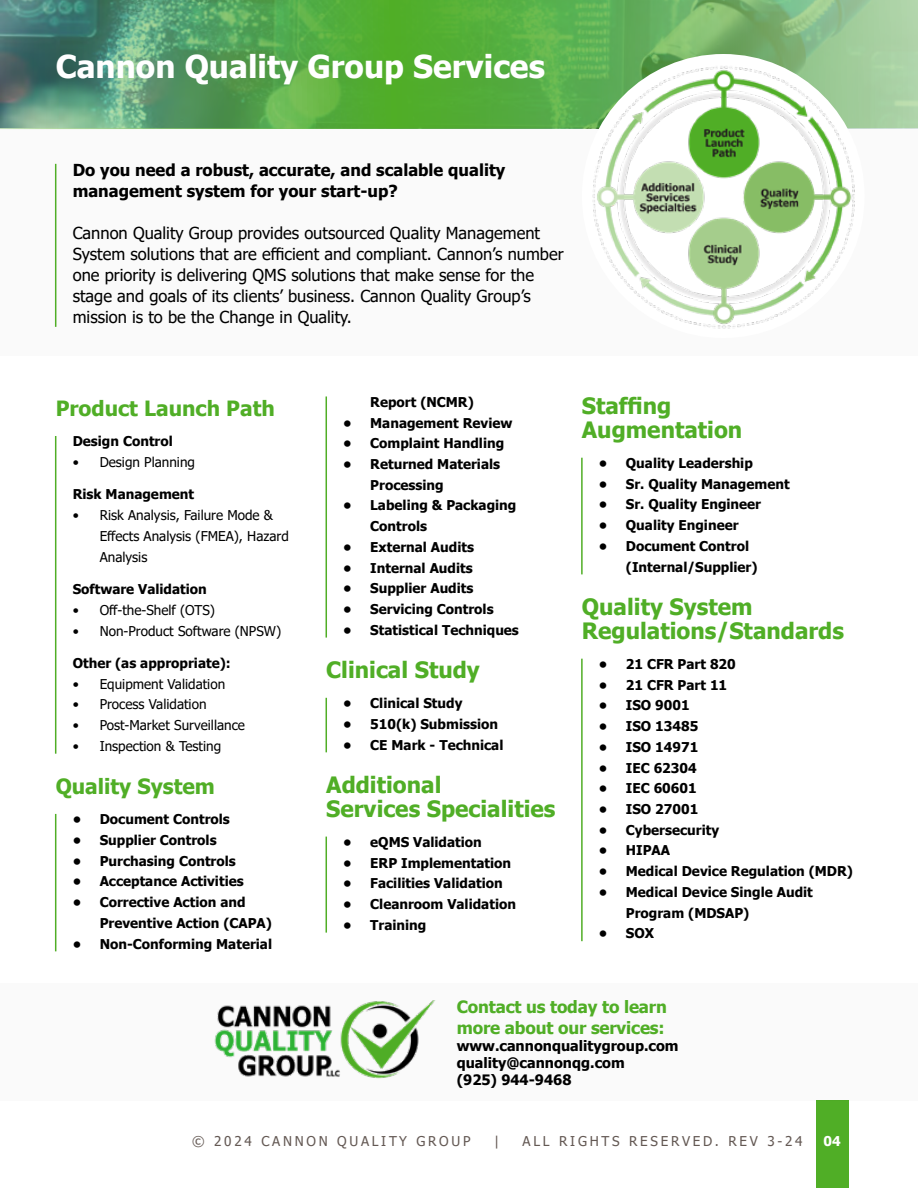
<style>
.page{position:relative;width:918px;height:1188px;background:#fff}
.page>*{position:absolute;margin:0;border:0;box-sizing:border-box;transform-origin:0 0}
.t1{font:700 31.5px "Tahoma";color:#fff}
.t2{font:700 22.5px/24px "Tahoma";color:#50ae26}
.t3{font:700 21px "Tahoma";color:#50ae26}
.t4{font:700 16.95px/20.4px "Tahoma";letter-spacing:-.01em;color:#50ae26}
.t5{font:16.5px/21px "Tahoma";color:#000}
.t6{font:700 16.5px/21px "Tahoma";color:#000}
.t7{font:700 14.4px/17.2px "Tahoma";color:#000}
.t8{font:700 13.5px/20.7px "Tahoma";color:#000}
.t9{font:13.5px/20.7px "Tahoma";color:#000}
.t10{font:13.5px "Tahoma";letter-spacing:.2em;color:#645954}
.t11{font:700 13.5px "Tahoma";color:#fff}
</style>
<div class="page">
<div style="left:816px;top:1100px;width:32px;height:88px;background:#50ae26"></div>
<div style="left:0;top:0;width:918px;height:356px;background:#fafafa"></div>
<hr style="left:55px;top:164px;width:1px;height:163px;background:#50ae26">
<svg style="left:0;top:0;width:918px;height:129px;background:#63a95f"></svg>
<hr style="left:55px;top:436px;width:1px;height:318px;background:#50ae26">
<hr style="left:55px;top:814px;width:1px;height:137px;background:#50ae26">
<hr style="left:326px;top:396px;width:1px;height:242px;background:#50ae26">
<hr style="left:326px;top:698px;width:1px;height:54px;background:#50ae26">
<hr style="left:326px;top:837px;width:1px;height:96px;background:#50ae26">
<div style="left:0;top:983px;width:918px;height:118px;background:#fafafa"></div>
<img style="left:588px;top:57px;width:270px;height:272px">
<hr style="left:581px;top:458px;width:2px;height:116px;background:#50ae26">
<hr style="left:581px;top:659px;width:2px;height:282px;background:#50ae26">
<img style="left:214px;top:1001px;width:221px;height:78px">
<h1 class="t1" style="left:56px;top:45px;width:491px">Cannon Quality Group Services</h1>
<p class="t6" style="left:73px;top:159px;width:434px">Do you need a robust, accurate, and scalable quality management system for your start-up?</p>
<p class="t5" style="left:73px;top:224px;width:493px">Cannon Quality Group provides outsourced Quality Management System solutions that are efficient and compliant. Cannon’s number one priority is delivering QMS solutions that make sense for the stage and goals of its clients’ business. Cannon Quality Group’s mission is to be the Change in Quality.</p>
<h3 class="t3" style="left:56px;top:394px;width:221px">Product Launch Path</h3>
<p class="t8" style="left:73px;top:430px;width:102px">Design Control</p>
<p class="t9" style="left:73px;top:453px;width:124px">• Design Planning</p>
<p class="t8" style="left:73px;top:483px;width:123px">Risk Management</p>
<p class="t9" style="left:100px;top:506px;width:191px;text-indent:-27px">• Risk Analysis, Failure Mode &amp;<br>Effects Analysis (FMEA), Hazard<br>Analysis</p>
<p class="t8" style="left:73px;top:578px;width:136px">Software Validation</p>
<p class="t9" style="left:73px;top:600px;width:144px">• Off-the-Shelf (OTS)</p>
<p class="t9" style="left:73px;top:621px;width:210px">• Non-Product Software (NPSW)</p>
<p class="t8" style="left:73px;top:652px;width:160px">Other (as appropriate):</p>
<p class="t9" style="left:73px;top:674px;width:154px">• Equipment Validation</p>
<p class="t9" style="left:73px;top:695px;width:135px">• Process Validation</p>
<p class="t9" style="left:73px;top:716px;width:174px">• Post-Market Surveillance</p>
<p class="t9" style="left:73px;top:736px;width:150px">• Inspection &amp; Testing</p>
<h3 class="t3" style="left:56px;top:772px;width:161px">Quality System</h3>
<p class="t8" style="left:73px;top:808px;width:159px">• Document Controls</p>
<p class="t8" style="left:73px;top:829px;width:145px">• Supplier Controls</p>
<p class="t8" style="left:73px;top:850px;width:165px">• Purchasing Controls</p>
<p class="t8" style="left:73px;top:870px;width:173px">• Acceptance Activities</p>
<p class="t8" style="left:100px;top:891px;width:174px;text-indent:-27px">• Corrective Action and<br>Preventive Action (CAPA)</p>
<p class="t8" style="left:73px;top:933px;width:201px">• Non-Conforming Material</p>
<p class="t8" style="left:370px;top:391px;width:105px">Report (NCMR)</p>
<p class="t8" style="left:343px;top:411px;width:171px">• Management Review</p>
<p class="t8" style="left:343px;top:432px;width:162px">• Complaint Handling</p>
<p class="t8" style="left:370px;top:453px;width:131px;text-indent:-27px">• Returned Materials<br>Processing</p>
<p class="t8" style="left:370px;top:494px;width:148px;text-indent:-27px">• Labeling &amp; Packaging<br>Controls</p>
<p class="t8" style="left:343px;top:536px;width:132px">• External Audits</p>
<p class="t8" style="left:343px;top:557px;width:131px">• Internal Audits</p>
<p class="t8" style="left:343px;top:577px;width:132px">• Supplier Audits</p>
<p class="t8" style="left:343px;top:598px;width:152px">• Servicing Controls</p>
<p class="t8" style="left:343px;top:619px;width:177px">• Statistical Techniques</p>
<h2 class="t2" style="left:326px;top:656px;width:155px">Clinical Study</h2>
<p class="t8" style="left:343px;top:692px;width:121px">• Clinical Study</p>
<p class="t8" style="left:343px;top:713px;width:156px">• 510(k) Submission</p>
<p class="t8" style="left:343px;top:733px;width:162px">• CE Mark - Technical</p>
<h2 class="t2" style="left:326px;top:771px;width:231px">Additional<br>Services Specialities</h2>
<p class="t8" style="left:343px;top:831px;width:140px">• eQMS Validation</p>
<p class="t8" style="left:343px;top:852px;width:169px">• ERP Implementation</p>
<p class="t8" style="left:343px;top:872px;width:161px">• Facilities Validation</p>
<p class="t8" style="left:343px;top:893px;width:174px">• Cleanroom Validation</p>
<p class="t8" style="left:343px;top:914px;width:85px">• Training</p>
<h2 class="t2" style="left:582px;top:392px;width:162px">Staffing<br>Augmentation</h2>
<p class="t8" style="left:599px;top:452px;width:155px">• Quality Leadership</p>
<p class="t8" style="left:599px;top:473px;width:192px">• Sr. Quality Management</p>
<p class="t8" style="left:599px;top:493px;width:164px">• Sr. Quality Engineer</p>
<p class="t8" style="left:599px;top:514px;width:141px">• Quality Engineer</p>
<p class="t8" style="left:626px;top:535px;width:133px;text-indent:-27px">• Document Control (Internal/Supplier)</p>
<h2 class="t2" style="left:582px;top:593px;width:264px">Quality System<br>Regulations/Standards</h2>
<p class="t8" style="left:599px;top:653px;width:138px">• 21 CFR Part 820</p>
<p class="t8" style="left:599px;top:674px;width:130px">• 21 CFR Part 11</p>
<p class="t8" style="left:599px;top:694px;width:92px">• ISO 9001</p>
<p class="t8" style="left:599px;top:715px;width:101px">• ISO 13485</p>
<p class="t8" style="left:599px;top:736px;width:101px">• ISO 14971</p>
<p class="t8" style="left:599px;top:757px;width:99px">• IEC 62304</p>
<p class="t8" style="left:599px;top:777px;width:99px">• IEC 60601</p>
<p class="t8" style="left:599px;top:798px;width:101px">• ISO 27001</p>
<p class="t8" style="left:599px;top:819px;width:122px">• Cybersecurity</p>
<p class="t8" style="left:599px;top:839px;width:73px">• HIPAA</p>
<p class="t8" style="left:599px;top:860px;width:256px">• Medical Device Regulation (MDR)</p>
<p class="t8" style="left:626px;top:881px;width:188px;text-indent:-27px">• Medical Device Single Audit<br>Program (MDSAP)</p>
<p class="t8" style="left:599px;top:922px;width:57px">• SOX</p>
<p class="t4" style="left:457px;top:996px;width:212px">Contact us today to learn more about our services:</p>
<p class="t7" style="left:457px;top:1036px;width:223px">www.cannonqualitygroup.com quality@cannonqg.com<br>(925) 944-9468</p>
<p class="t10" style="left:192px;top:1132px;width:280px">© 2024 CANNON QUALITY GROUP</p>
<p class="t10" style="left:494px;top:1132px;width:7px">|</p>
<p class="t10" style="left:523px;top:1132px;width:281px">ALL RIGHTS RESERVED. REV 3-24</p>
<p class="t11" style="left:824px;top:1131px;width:19px">04</p>
</div>
